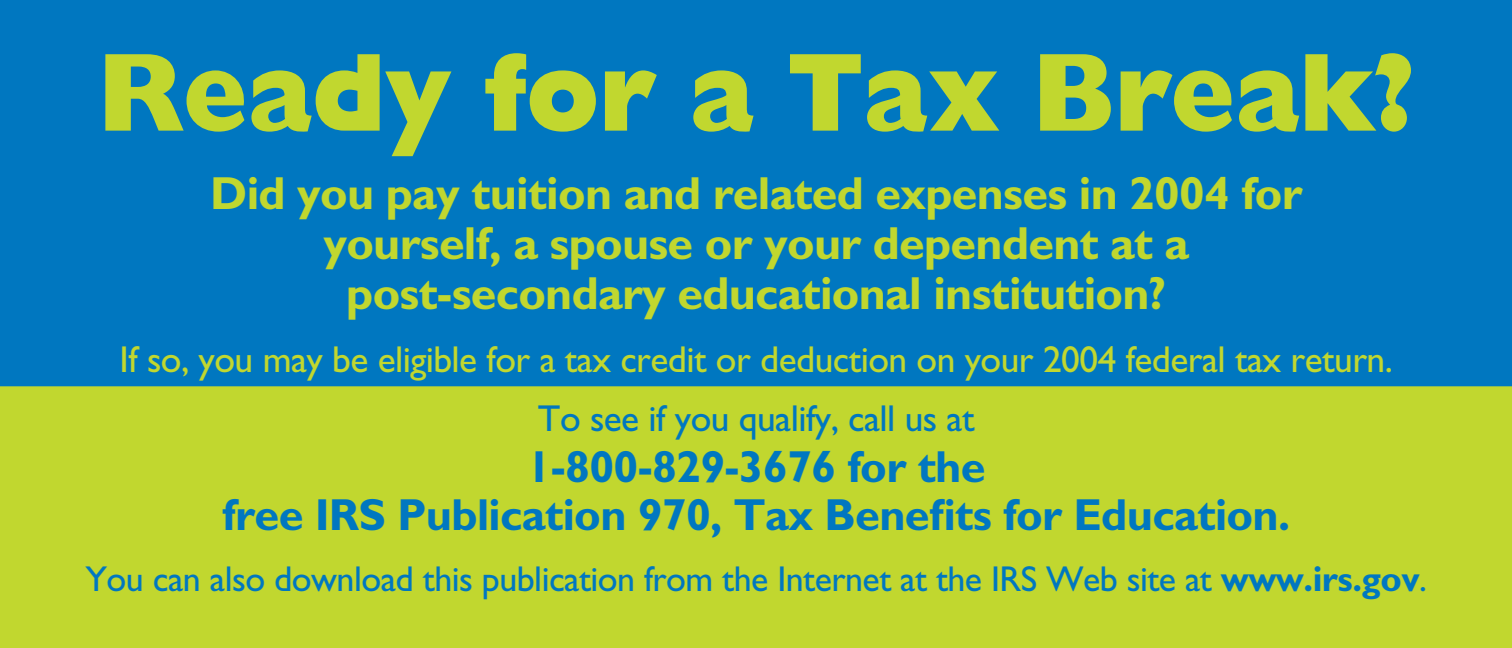
<style>
.page{position:relative;width:1512px;height:648px;background:#fff}
.page>*{position:absolute;margin:0;border:0;box-sizing:border-box;transform-origin:0 0}
.t1{font:800 111.9px "Gill Sans";letter-spacing:-.015em;color:#c1d72f;scale:.95 1}
.t2{font:700 46.5px/49.8px "Gill Sans";letter-spacing:-.015em;color:#c1d72f;text-align:center}
.t3{font:700 45px/48px "Gill Sans";letter-spacing:-.015em;color:#0077c0;text-align:center}
.t4{font:37.5px "Gill Sans";letter-spacing:-.015em;color:#c1d72f}
.t5{font:37.5px "Gill Sans";letter-spacing:-.015em;color:#0077c0}
.t6{font:36px "Gill Sans";letter-spacing:-.015em;color:#0077c0}
.s1{font-weight:700}
</style>
<div class="page">
<div style="left:0;top:175px;width:1512px;height:473px;background:#c1d72f"></div>
<div style="left:0;top:0;width:1512px;height:386px;background:#0077c0"></div>
<h1 class="t1" style="left:98px;top:27px;width:1388px">Ready for a Tax Break?</h1>
<p class="t2" style="left:210px;top:168px;width:1094px">Did you pay tuition and related expenses in 2004 for yourself, a spouse or your dependent at a post-secondary educational institution?</p>
<p class="t4" style="left:120px;top:337px;width:1275px">If so, you may be eligible for a tax credit or deduction on your 2004 federal tax return.</p>
<p class="t5" style="left:538px;top:397px;width:438px">To see if you qualify, call us at</p>
<p class="t3" style="left:222px;top:443px;width:1070px">1-800-829-3676 for the<br>free IRS Publication 970, Tax Benefits for Education.</p>
<p class="t6" style="left:85px;top:559px;width:1343px">You can also download this publication from the Internet at the IRS Web site at <span class="s1">www.irs.gov</span>.</p>
</div>
